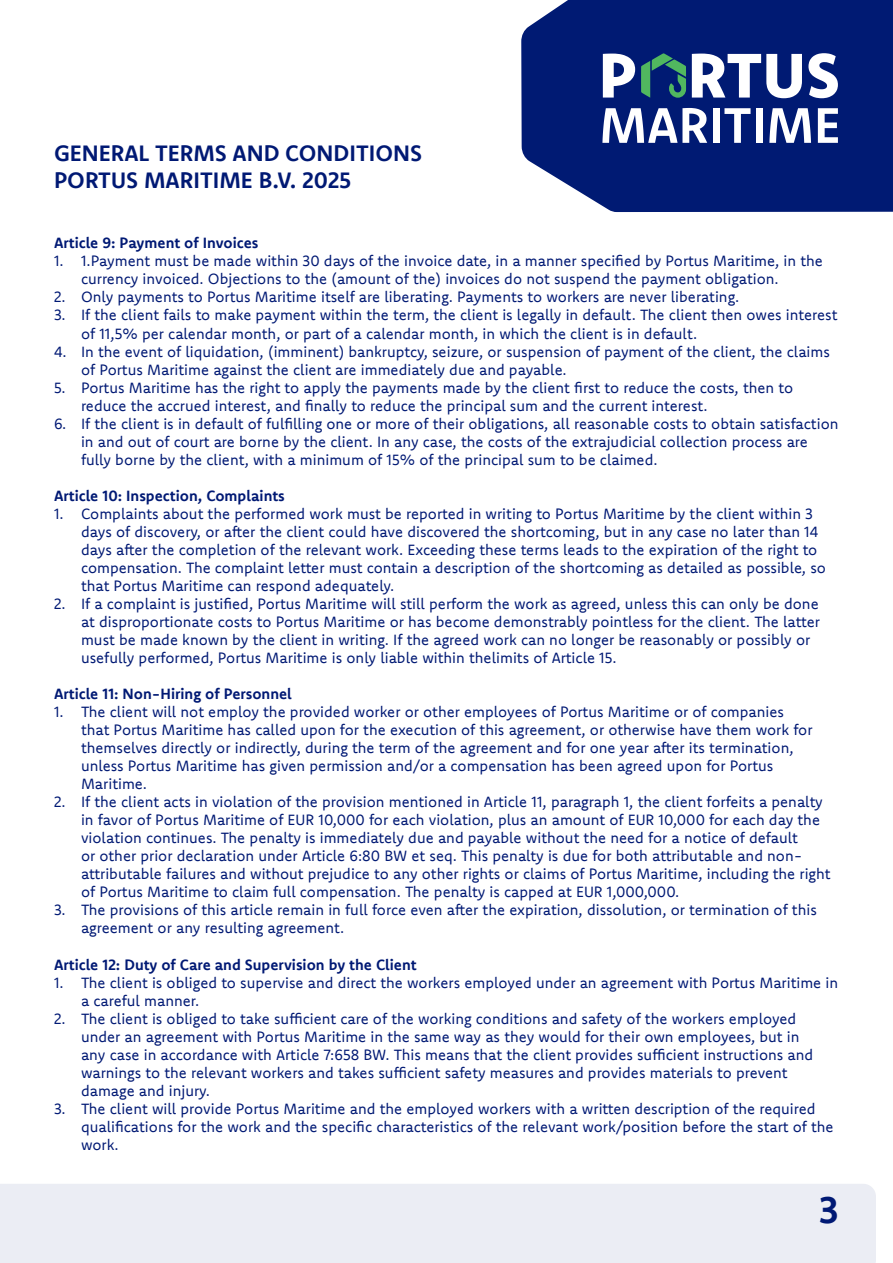
<style>
.page{position:relative;width:893px;height:1263px;background:#fff}
.page>*{position:absolute;margin:0;border:0;box-sizing:border-box;transform-origin:0 0}
.t1{font:700 37.5px "Komet";color:#001974}
.t2{font:700 22.5px/27px "Komet";color:#001974}
.t3{font:15px/18px "Komet";color:#001974}
.t4{font:700 15px "Komet";color:#001974}
</style>
<div class="page">
<div style="left:521px;top:0;width:372px;height:212px;background:#001a73"></div>
<svg style="left:641px;top:53px;width:45px;height:45px;background:#215b6a"></svg>
<svg style="left:603px;top:54px;width:32px;height:44px"></svg>
<svg style="left:692px;top:54px;width:110px;height:44px"></svg>
<svg style="left:808px;top:53px;width:30px;height:45px"></svg>
<svg style="left:602px;top:108px;width:105px;height:35px"></svg>
<div style="left:713px;top:108px;width:6px;height:35px;background:#fff"></div>
<svg style="left:724px;top:108px;width:26px;height:35px"></svg>
<div style="left:756px;top:108px;width:6px;height:35px;background:#fff"></div>
<svg style="left:769px;top:108px;width:42px;height:35px"></svg>
<svg style="left:818px;top:108px;width:20px;height:35px"></svg>
<div style="left:0;top:1184px;width:876px;height:79px;background:#ebedf4"></div>
<h2 class="t2" style="left:54px;top:139px;width:370px">GENERAL TERMS AND CONDITIONS<br>PORTUS MARITIME B.V. 2025</h2>
<p class="t4" style="left:54px;top:233px;width:206px">Article 9: Payment of Invoices</p>
<p class="t3" style="left:81px;top:252px;width:743px;text-indent:-27px">1. 1.Payment must be made within 30 days of the invoice date, in a manner specified by Portus Maritime, in the currency invoiced. Objections to the (amount of the) invoices do not suspend the payment obligation.</p>
<p class="t3" style="left:54px;top:288px;width:687px">2. Only payments to Portus Maritime itself are liberating. Payments to workers are never liberating.</p>
<p class="t3" style="left:81px;top:306px;width:758px;text-indent:-27px">3. If the client fails to make payment within the term, the client is legally in default. The client then owes interest of 11,5% per calendar month, or part of a calendar month, in which the client is in default.</p>
<p class="t3" style="left:81px;top:342px;width:750px;text-indent:-27px">4. In the event of liquidation, (imminent) bankruptcy, seizure, or suspension of payment of the client, the claims of Portus Maritime against the client are immediately due and payable.</p>
<p class="t3" style="left:81px;top:378px;width:714px;text-indent:-27px">5. Portus Maritime has the right to apply the payments made by the client first to reduce the costs, then to reduce the accrued interest, and finally to reduce the principal sum and the current interest.</p>
<p class="t3" style="left:81px;top:414px;width:759px;text-indent:-27px">6. If the client is in default of fulfilling one or more of their obligations, all reasonable costs to obtain satisfaction in and out of court are borne by the client. In any case, the costs of the extrajudicial collection process are fully borne by the client, with a minimum of 15% of the principal sum to be claimed.</p>
<p class="t4" style="left:54px;top:486px;width:232px">Article 10: Inspection, Complaints</p>
<p class="t3" style="left:81px;top:504px;width:746px;text-indent:-27px">1. Complaints about the performed work must be reported in writing to Portus Maritime by the client within 3 days of discovery, or after the client could have discovered the shortcoming, but in any case no later than 14 days after the completion of the relevant work. Exceeding these terms leads to the expiration of the right to compensation. The complaint letter must contain a description of the shortcoming as detailed as possible, so that Portus Maritime can respond adequately.</p>
<p class="t3" style="left:81px;top:594px;width:740px;text-indent:-27px">2. If a complaint is justified, Portus Maritime will still perform the work as agreed, unless this can only be done at disproportionate costs to Portus Maritime or has become demonstrably pointless for the client. The latter must be made known by the client in writing. If the agreed work can no longer be reasonably or possibly or usefully performed, Portus Maritime is only liable within thelimits of Article 15.</p>
<p class="t4" style="left:54px;top:684px;width:239px">Article 11: Non-Hiring of Personnel</p>
<p class="t3" style="left:81px;top:703px;width:733px;text-indent:-27px">1. The client will not employ the provided worker or other employees of Portus Maritime or of companies that Portus Maritime has called upon for the execution of this agreement, or otherwise have them work for themselves directly or indirectly, during the term of the agreement and for one year after its termination, unless Portus Maritime has given permission and/or a compensation has been agreed upon for Portus Maritime.</p>
<p class="t3" style="left:81px;top:793px;width:751px;text-indent:-27px">2. If the client acts in violation of the provision mentioned in Article 11, paragraph 1, the client forfeits a penalty in favor of Portus Maritime of EUR 10,000 for each violation, plus an amount of EUR 10,000 for each day the violation continues. The penalty is immediately due and payable without the need for a notice of default<br>or other prior declaration under Article 6:80 BW et seq. This penalty is due for both attributable and non&shy;attributable failures and without prejudice to any other rights or claims of Portus Maritime, including the right of Portus Maritime to claim full compensation. The penalty is capped at EUR 1,000,000.</p>
<p class="t3" style="left:81px;top:901px;width:737px;text-indent:-27px">3. The provisions of this article remain in full force even after the expiration, dissolution, or termination of this agreement or any resulting agreement.</p>
<p class="t4" style="left:54px;top:955px;width:364px">Article 12: Duty of Care and Supervision by the Client</p>
<p class="t3" style="left:81px;top:973px;width:759px;text-indent:-27px">1. The client is obliged to supervise and direct the workers employed under an agreement with Portus Maritime in a careful manner.</p>
<p class="t3" style="left:81px;top:1009px;width:734px;text-indent:-27px">2. The client is obliged to take sufficient care of the working conditions and safety of the workers employed under an agreement with Portus Maritime in the same way as they would for their own employees, but in any case in accordance with Article 7:658 BW. This means that the client provides sufficient instructions and warnings to the relevant workers and takes sufficient safety measures and provides materials to prevent damage and injury.</p>
<p class="t3" style="left:81px;top:1099px;width:754px;text-indent:-27px">3. The client will provide Portus Maritime and the employed workers with a written description of the required qualifications for the work and the specific characteristics of the relevant work/position before the start of the work.</p>
<h1 class="t1" style="left:819px;top:1185px;width:21px">3</h1>
</div>
